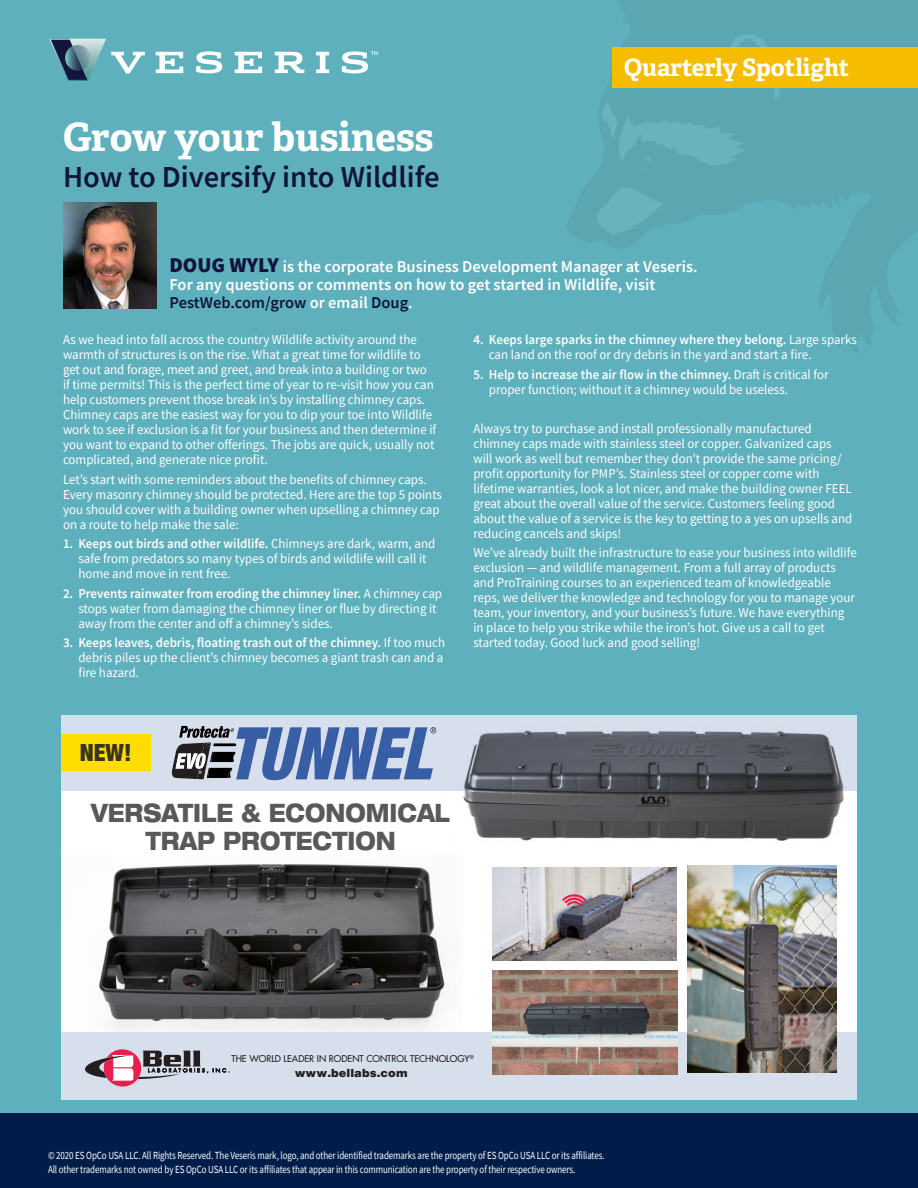
<style>
.page{position:relative;width:918px;height:1188px;background:#fff}
.page>*{position:absolute;margin:0;border:0;box-sizing:border-box;transform-origin:0 0}
.t1{font:700 39.3px "Adelle PE";letter-spacing:-.005em;color:#fff}
.t2{font:600 30.45px "Source Sans Pro";color:#12143d}
.t3{font:800 expanded 25.5px/27.3px "Helvetica Neue";color:#58595b;text-align:center;scale:.8 1}
.t4{font:700 24px "Adelle PE";color:#fff}
.t5{font:900 condensed 23.7px "Helvetica Neue";color:rgb(35 31 32/.9)}
.t6{font:600 16.5px/18px "Source Sans Pro";color:#fff}
.t7{font:13.5px/15px "Source Sans Pro";color:#fff;scale:.96 1}
.t8{font:900 11.55px "Helvetica";color:#231f20}
.t9{font:10.8px/13.5px "Source Sans Pro";letter-spacing:-.01em;color:#fff;scale:.82 1}
.t10{font:9.15px "Futura";color:#231f20}
.s1{font-weight:900;font-size:21px;color:#12143d}
.s2{color:#12143d}
.s3{font-weight:600}
</style>
<div class="page">
<div style="left:0;top:0;width:918px;height:1113px;background:#5eb0bc"></div>
<div style="left:61px;top:715px;width:796px;height:385px;background:#fff"></div>
<div style="left:61px;top:715px;width:796px;height:76px;background:#d7dfed"></div>
<svg style="left:172px;top:726px;width:254px;height:54px"></svg>
<div style="left:61px;top:734px;width:90px;height:37px;background:#fddd00"></div>
<div style="left:61px;top:1033px;width:796px;height:67px;background:#d7dfed"></div>
<svg style="left:85px;top:1049px;width:145px;height:38px"></svg>
<img style="left:492px;top:933px;width:185px;height:28px">
<img style="left:492px;top:970px;width:185px;height:105px">
<img style="left:687px;top:933px;width:150px;height:139px">
<img style="left:426px;top:727px;width:418px;height:206px">
<img style="left:98px;top:856px;width:365px;height:175px">
<img style="left:63px;top:202px;width:93px;height:107px">
<div style="left:0;top:1113px;width:918px;height:75px;background:#001d4a"></div>
<svg style="left:156px;top:52px;width:27px;height:21px"></svg>
<svg style="left:196px;top:51px;width:26px;height:22px"></svg>
<svg style="left:235px;top:52px;width:27px;height:21px"></svg>
<svg style="left:275px;top:52px;width:29px;height:21px"></svg>
<svg style="left:316px;top:52px;width:13px;height:21px"></svg>
<svg style="left:49px;top:39px;width:96px;height:42px;background:#6ba4b1"></svg>
<svg style="left:65px;top:45px;width:26px;height:26px"></svg>
<svg style="left:342px;top:51px;width:36px;height:22px"></svg>
<svg style="left:566px;top:0;width:352px;height:353px;background:#5cabb6"></svg>
<svg style="left:568px;top:34px;width:213px;height:206px;background:#5dabb5"></svg>
<div style="left:612px;top:47px;width:306px;height:40px;background:#f6bd00"></div>
<p class="t1" style="left:63px;top:109px;width:372px">Grow your business</p>
<p class="t2" style="left:63px;top:157px;width:378px">How to Diversify into Wildlife</p>
<p class="t4" style="left:624px;top:50px;width:227px">Quarterly Spotlight</p>
<p class="t6" style="left:170px;top:257px;width:530px"><span class="s1">DOUG WYLY</span> is the corporate Business Development Manager at Veseris.<br>For any questions or comments on how to get started in Wildlife, visit<br><span class="s2">PestWeb.com/grow</span> or email <span class="s2">Doug</span>.</p>
<p class="t7" style="left:63px;top:332px;width:390px">As we head into fall across the country Wildlife activity around the warmth of structures is on the rise. What a great time for wildlife to get out and forage, meet and greet, and break into a building or two if time permits! This is the perfect time of year to re-visit how you can help customers prevent those break in’s by installing chimney caps.<br>Chimney caps are the easiest way for you to dip your toe into Wildlife work to see if exclusion is a fit for your business and then determine if you want to expand to other offerings. The jobs are quick, usually not complicated, and generate nice profit.</p>
<p class="t7" style="left:63px;top:472px;width:396px">Let’s start with some reminders about the benefits of chimney caps.<br>Every masonry chimney should be protected. Here are the top 5 points you should cover with a building owner when upselling a chimney cap on a route to help make the sale:</p>
<p class="t7" style="left:78px;top:536px;width:373px;text-indent:-15px"><span class="s3">1. Keeps out birds and other wildlife.</span> Chimneys are dark, warm, and safe from predators so many types of birds and wildlife will call it home and move in rent free.</p>
<p class="t7" style="left:78px;top:586px;width:380px;text-indent:-15px"><span class="s3">2. Prevents rainwater from eroding the chimney liner.</span> A chimney cap stops water from damaging the chimney liner or flue by directing it away from the center and off a chimney’s sides.</p>
<p class="t7" style="left:78px;top:635px;width:383px;text-indent:-15px"><span class="s3">3. Keeps leaves, debris, floating trash out of the chimney.</span> If too much debris piles up the client’s chimney becomes a giant trash can and a fire hazard.</p>
<p class="t7" style="left:489px;top:332px;width:385px;text-indent:-15px"><span class="s3">4. Keeps large sparks in the chimney where they belong.</span> Large sparks can land on the roof or dry debris in the yard and start a fire.</p>
<p class="t7" style="left:489px;top:367px;width:356px;text-indent:-15px"><span class="s3">5. Help to increase the air flow in the chimney.</span> Draft is critical for proper function; without it a chimney would be useless.</p>
<p class="t7" style="left:473px;top:421px;width:396px">Always try to purchase and install professionally manufactured chimney caps made with stainless steel or copper. Galvanized caps will work as well but remember they don’t provide the same pricing/ profit opportunity for PMP’s. Stainless steel or copper come with lifetime warranties, look a lot nicer, and make the building owner FEEL great about the overall value of the service. Customers feeling good about the value of a service is the key to getting to a yes on upsells and reducing cancels and skips!</p>
<p class="t7" style="left:473px;top:545px;width:401px">We’ve already built the infrastructure to ease your business into wildlife exclusion — and wildlife management. From a full array of products and ProTraining courses to an experienced team of knowledgeable reps, we deliver the knowledge and technology for you to manage your team, your inventory, and your business’s future. We have everything in place to help you strike while the iron’s hot. Give us a call to get started today. Good luck and good selling!</p>
<h3 class="t5" style="left:80px;top:733px;width:53px">NEW!</h3>
<p class="t3" style="left:91px;top:799px;width:450px">VERSATILE &amp; ECONOMICAL<br>TRAP PROTECTION</p>
<p class="t10" style="left:232px;top:1053px;width:244px">THE WORLD LEADER IN RODENT CONTROL TECHNOLOGY<sup>®</sup></p>
<p class="t8" style="left:295px;top:1066px;width:114px">www.bellabs.com</p>
<p class="t9" style="left:48px;top:1149px;width:680px">© 2020 ES OpCo USA LLC. All Rights Reserved. The Veseris mark, logo, and other identified trademarks are the property of ES OpCo USA LLC or its affiliates.<br>All other trademarks not owned by ES OpCo USA LLC or its affiliates that appear in this communication are the property of their respective owners.</p>
</div>
